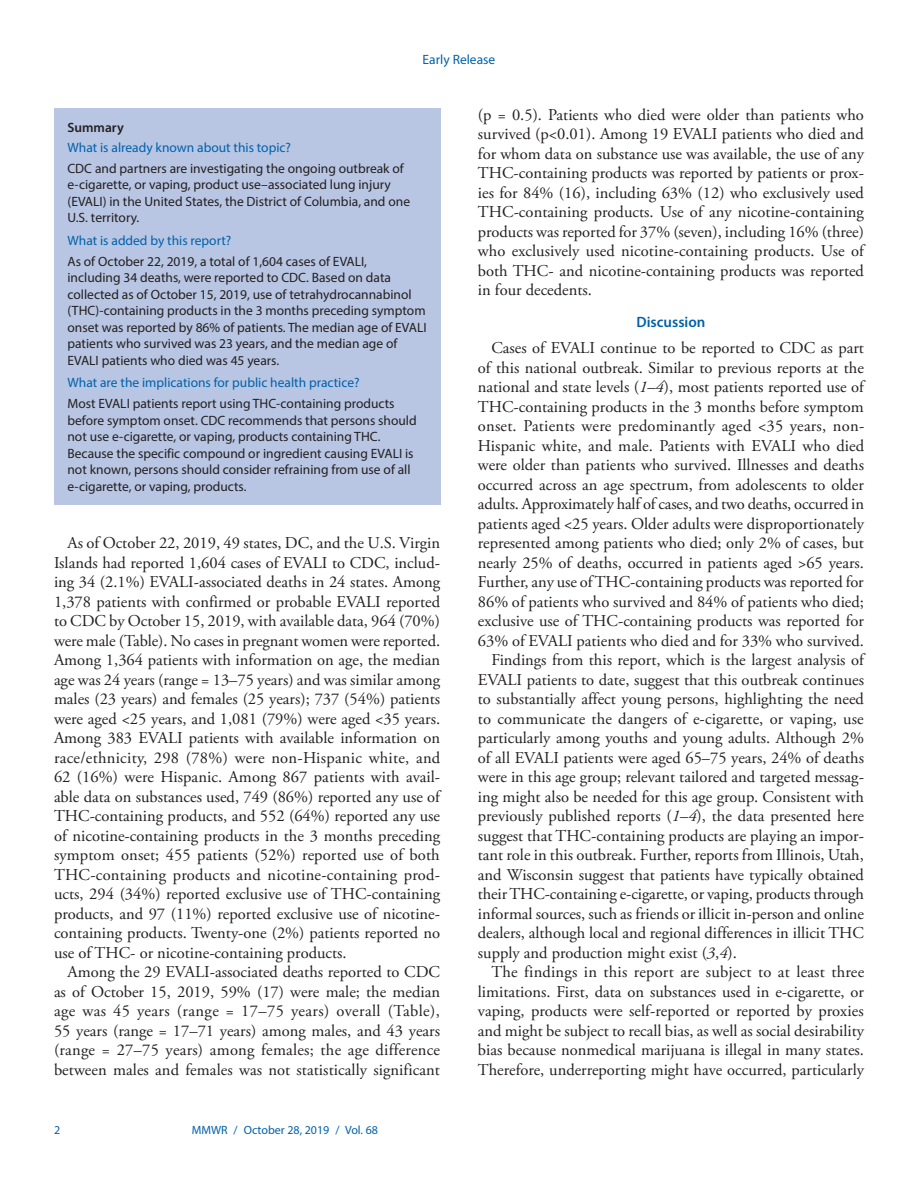
<style>
.page{position:relative;width:918px;height:1188px;background:#fff}
.page>*{position:absolute;margin:0;border:0;box-sizing:border-box;transform-origin:0 0}
.Paragraph{font:16.5px/19.5px "Adobe Garamond Pro";color:#231f20;text-align:justify}
.Discussion_Heading{font:600 15px "Myriad Pro";color:#0161ab}
.t1{font:13.5px/16.5px "Myriad Pro";color:#231f20}
.t2{font:13.5px "Myriad Pro";color:#0161ab}
.Summary_Box_Ttile{font:600 13.5px "Myriad Pro";color:#231f20}
.t3{font:12px "Myriad Pro";color:#0161ab}
.s1{font-style:italic}
</style>
<div class="page">
<div style="left:54px;top:108px;width:386px;height:396px;background:#b8c6e3"></div>
<p class="t2" style="left:423px;top:51px;width:74px">Early Release</p>
<h1 class="Summary_Box_Ttile" style="left:68px;top:119px;width:58px">Summary</h1>
<p class="t2" style="left:68px;top:139px;width:225px">What is already known about this topic?</p>
<p class="t1" style="left:68px;top:160px;width:344px">CDC and partners are investigating the ongoing outbreak of e-cigarette, or vaping, product use–associated lung injury (EVALI) in the United States, the District of Columbia, and one U.S. territory.</p>
<p class="t2" style="left:68px;top:232px;width:165px">What is added by this report?</p>
<p class="t1" style="left:68px;top:253px;width:361px">As of October 22, 2019, a total of 1,604 cases of EVALI,<br>including 34 deaths, were reported to CDC. Based on data collected as of October 15, 2019, use of tetrahydrocannabinol (THC)-containing products in the 3 months preceding symptom onset was reported by 86% of patients. The median age of EVALI patients who survived was 23 years, and the median age of EVALI patients who died was 45 years.</p>
<p class="t2" style="left:68px;top:375px;width:294px">What are the implications for public health practice?</p>
<p class="t1" style="left:68px;top:395px;width:351px">Most EVALI patients report using THC-containing products before symptom onset. CDC recommends that persons should not use e-cigarette, or vaping, products containing THC.<br>Because the specific compound or ingredient causing EVALI is not known, persons should consider refraining from use of all e-cigarette, or vaping, products.</p>
<p class="Paragraph" style="left:54px;top:534px;width:388px;text-indent:14px">As of October 22, 2019, 49 states, DC, and the U.S. Virgin Islands had reported 1,604 cases of EVALI to CDC, includ&shy;ing 34 (2.1%) EVALI-associated deaths in 24 states. Among 1,378 patients with confirmed or probable EVALI reported to CDC by October 15, 2019, with available data, 964 (70%) were male (Table). No cases in pregnant women were reported.<br>Among 1,364 patients with information on age, the median age was 24 years (range = 13–75 years) and was similar among males (23 years) and females (25 years); 737 (54%) patients were aged &lt;25 years, and 1,081 (79%) were aged &lt;35 years.<br>Among 383 EVALI patients with available information on race/ethnicity, 298 (78%) were non-Hispanic white, and 62 (16%) were Hispanic. Among 867 patients with avail&shy;able data on substances used, 749 (86%) reported any use of THC-containing products, and 552 (64%) reported any use of nicotine-containing products in the 3 months preceding symptom onset; 455 patients (52%) reported use of both THC-containing products and nicotine-containing prod&shy;ucts, 294 (34%) reported exclusive use of THC-containing products, and 97 (11%) reported exclusive use of nicotine&shy;containing products. Twenty-one (2%) patients reported no use of THC- or nicotine-containing products.</p>
<p class="Paragraph" style="left:54px;top:963px;width:388px;text-indent:14px">Among the 29 EVALI-associated deaths reported to CDC as of October 15, 2019, 59% (17) were male; the median age was 45 years (range = 17–75 years) overall (Table), 55 years (range = 17–71 years) among males, and 43 years (range = 27–75 years) among females; the age difference between males and females was not statistically significant</p>
<p class="t3" style="left:54px;top:1123px;width:8px">2</p>
<p class="t3" style="left:192px;top:1123px;width:188px">MMWR / October 28, 2019 / Vol. 68</p>
<p class="Paragraph" style="left:478px;top:106px;width:388px">(p = 0.5). Patients who died were older than patients who survived (p&lt;0.01). Among 19 EVALI patients who died and for whom data on substance use was available, the use of any THC-containing products was reported by patients or prox&shy;ies for 84% (16), including 63% (12) who exclusively used THC-containing products. Use of any nicotine-containing products was reported for 37% (seven), including 16% (three) who exclusively used nicotine-containing products. Use of both THC- and nicotine-containing products was reported in four decedents.</p>
<h1 class="Discussion_Heading" style="left:636px;top:312px;width:71px">Discussion</h1>
<p class="Paragraph" style="left:478px;top:339px;width:388px;text-indent:14px">Cases of EVALI continue to be reported to CDC as part of this national outbreak. Similar to previous reports at the national and state levels (<span class="s1">1</span>–<span class="s1">4</span>), most patients reported use of THC-containing products in the 3 months before symptom onset. Patients were predominantly aged &lt;35 years, non-Hispanic white, and male. Patients with EVALI who died were older than patients who survived. Illnesses and deaths occurred across an age spectrum, from adolescents to older adults. Approximately half of cases, and two deaths, occurred in patients aged &lt;25 years. Older adults were disproportionately represented among patients who died; only 2% of cases, but nearly 25% of deaths, occurred in patients aged &gt;65 years.<br>Further, any use of THC-containing products was reported for 86% of patients who survived and 84% of patients who died; exclusive use of THC-containing products was reported for 63% of EVALI patients who died and for 33% who survived.</p>
<p class="Paragraph" style="left:478px;top:651px;width:388px;text-indent:14px">Findings from this report, which is the largest analysis of EVALI patients to date, suggest that this outbreak continues to substantially affect young persons, highlighting the need to communicate the dangers of e-cigarette, or vaping, use particularly among youths and young adults. Although 2% of all EVALI patients were aged 65–75 years, 24% of deaths were in this age group; relevant tailored and targeted messag&shy;ing might also be needed for this age group. Consistent with previously published reports (<span class="s1">1</span>–<span class="s1">4</span>), the data presented here suggest that THC-containing products are playing an impor&shy;tant role in this outbreak. Further, reports from Illinois, Utah, and Wisconsin suggest that patients have typically obtained their THC-containing e-cigarette, or vaping, products through informal sources, such as friends or illicit in-person and online dealers, although local and regional differences in illicit THC supply and production might exist (<span class="s1">3</span>,<span class="s1">4</span>).</p>
<p class="Paragraph" style="left:478px;top:963px;width:388px;text-indent:14px">The findings in this report are subject to at least three limitations. First, data on substances used in e-cigarette, or vaping, products were self-reported or reported by proxies and might be subject to recall bias, as well as social desirability bias because nonmedical marijuana is illegal in many states.<br>Therefore, underreporting might have occurred, particularly</p>
</div>
